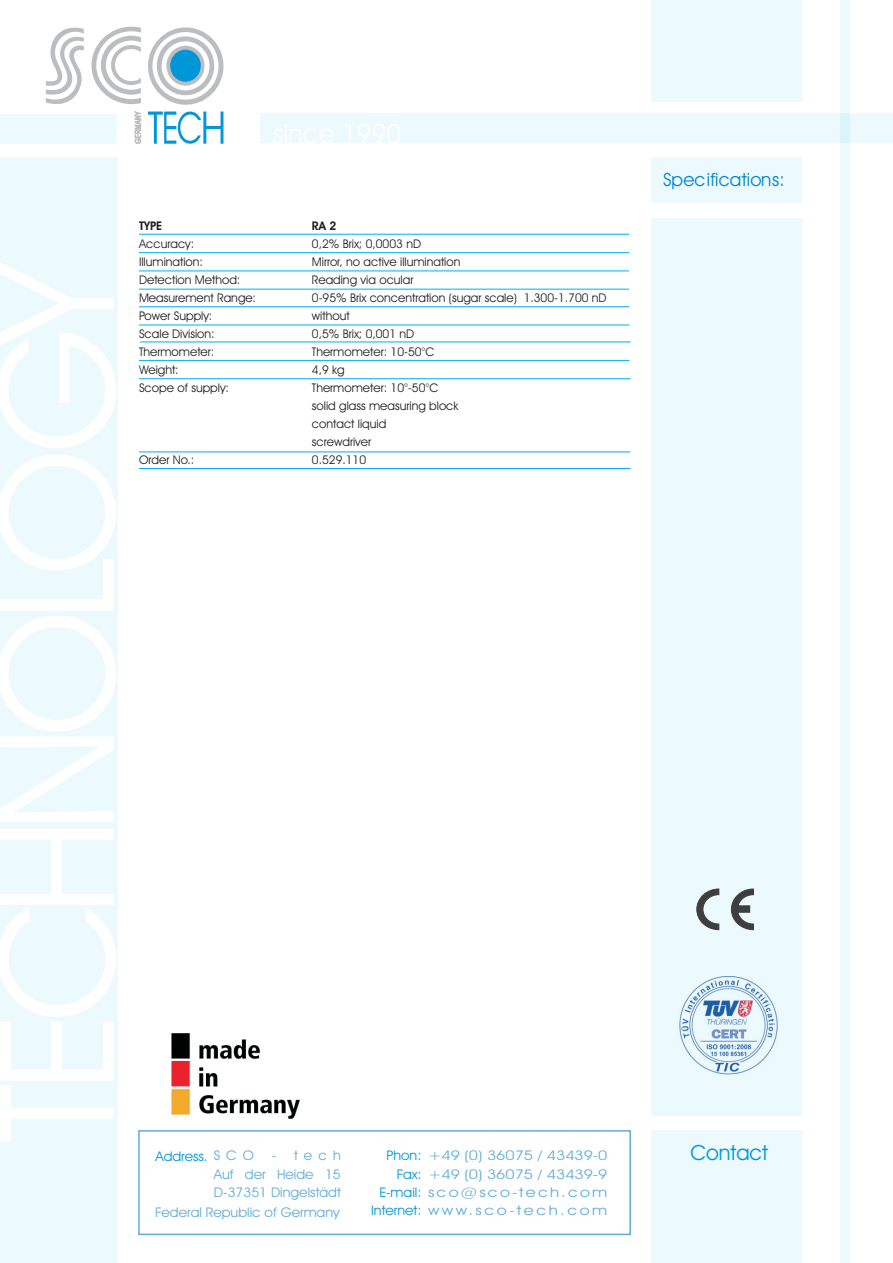
<style>
.page{position:relative;width:893px;height:1263px;background:#fff}
.page>*{position:absolute;margin:0;border:0;box-sizing:border-box;transform-origin:0 0}
.t1{font:21px "Avant Garde IT Cby BT";color:#0096d8}
.t2{font:18.3px "Avant Garde IT Cby BT";letter-spacing:.02em;color:#0087cc}
.t3{font:13.35px/18.5px "Avant Garde IT Cby BT";color:#62acd8;text-align:justify;scale:1.22 1}
.t4{font:13.35px/18.5px "Avant Garde IT Cby BT";color:#62acd8;text-align:justify;scale:1.04 1}
.t5{font:13.35px/18.3px "Avant Garde IT Cby BT";color:#0096d8;text-align:right;scale:1.05 1}
.t6{font:13.35px "Avant Garde IT Cby BT";color:#0096d8;scale:1.04 1}
.t7{font:12px/18px "Avant Garde IT Cby BT";color:#231f20}
.t8{font:700 12px "Avant Garde IT Cby BT";color:#231f20}
.s1{color:#62acd8}
</style>
<div class="page">
<div style="left:652px;top:218px;width:150px;height:897px;background:#ecf9fd"></div>
<div style="left:652px;top:157px;width:150px;height:46px;background:#ecf9fd"></div>
<div style="left:0;top:157px;width:117px;height:1105px;background:#ecf9fd"></div>
<div style="left:260px;top:114px;width:633px;height:29px;background:#ecf9fd"></div>
<div style="left:652px;top:0;width:150px;height:101px;background:#ecf9fd"></div>
<div style="left:840px;top:0;width:10px;height:1262px;background:#ecf9fd"></div>
<div style="left:0;top:114px;width:117px;height:30px;background:#ecf9fd"></div>
<div style="left:652px;top:1131px;width:150px;height:132px;background:#ecf9fd"></div>
<svg style="left:696px;top:889px;width:23px;height:41px"></svg>
<svg style="left:731px;top:889px;width:23px;height:41px"></svg>
<svg style="left:148px;top:27px;width:75px;height:78px"></svg>
<svg style="left:46px;top:27px;width:38px;height:77px"></svg>
<svg style="left:92px;top:27px;width:49px;height:77px"></svg>
<svg style="left:134px;top:111px;width:7px;height:33px"></svg>
<svg style="left:148px;top:112px;width:75px;height:32px"></svg>
<svg style="left:0;top:262px;width:116px;height:880px"></svg>
<img style="left:171px;top:1033px;width:128px;height:85px">
<hr style="left:139px;top:289px;width:490px;height:1px;background:#00aeef">
<hr style="left:139px;top:306px;width:490px;height:1px;background:#00aeef">
<hr style="left:139px;top:378px;width:491px;height:1px;background:#00aeef">
<hr style="left:139px;top:468px;width:491px;height:1px;background:#00aeef">
<hr style="left:139px;top:452px;width:491px;height:1px;background:#00aeef">
<hr style="left:139px;top:325px;width:490px;height:1px;background:#00aeef">
<hr style="left:139px;top:271px;width:490px;height:1px;background:#00aeef">
<hr style="left:140px;top:342px;width:491px;height:1px;background:#00aeef">
<hr style="left:139px;top:360px;width:490px;height:1px;background:#00aeef">
<hr style="left:139px;top:252px;width:490px;height:1px;background:#00aeef">
<hr style="left:139px;top:234px;width:490px;height:1px;background:#00aeef">
<div style="left:138px;top:1130px;width:493px;height:105px;border:2px solid #62acd8"></div>
<p class="t8" style="left:139px;top:220px;width:25px">TYPE</p>
<p class="t8" style="left:312px;top:220px;width:26px">RA 2</p>
<p class="t7" style="left:139px;top:235px;width:57px">Accuracy:</p>
<p class="t7" style="left:312px;top:235px;width:111px">0,2% Brix; 0,0003 nD</p>
<p class="t7" style="left:139px;top:253px;width:65px">Illumination:</p>
<p class="t7" style="left:312px;top:253px;width:150px">Mirror, no active illumination</p>
<p class="t7" style="left:139px;top:271px;width:103px">Detection Method:</p>
<p class="t7" style="left:312px;top:271px;width:103px">Reading via ocular</p>
<p class="t7" style="left:139px;top:289px;width:118px">Measurement Range:</p>
<p class="t7" style="left:312px;top:289px;width:296px">0-95% Brix concentration (sugar scale) 1.300-1.700 nD</p>
<p class="t7" style="left:139px;top:307px;width:75px">Power Supply:</p>
<p class="t7" style="left:312px;top:307px;width:39px">without</p>
<p class="t7" style="left:139px;top:325px;width:77px">Scale Division:</p>
<p class="t7" style="left:312px;top:325px;width:104px">0,5% Brix; 0,001 nD</p>
<p class="t7" style="left:139px;top:343px;width:77px">Thermometer:</p>
<p class="t7" style="left:312px;top:343px;width:124px">Thermometer: 10-50°C</p>
<p class="t7" style="left:139px;top:361px;width:41px">Weight:</p>
<p class="t7" style="left:312px;top:361px;width:34px">4,9 kg</p>
<p class="t7" style="left:139px;top:379px;width:91px">Scope of supply:</p>
<p class="t7" style="left:312px;top:379px;width:148px">Thermometer: 10°-50°C solid glass measuring block contact liquid<br>screwdriver</p>
<p class="t7" style="left:139px;top:451px;width:57px">Order No.:</p>
<p class="t7" style="left:312px;top:451px;width:56px">0.529.110</p>
<h2 class="t2" style="left:663px;top:172px;width:123px">Specifications:</h2>
<p class="t6" style="left:155px;top:1150px;width:96px">Address. <span class="s1">S C O</span></p>
<p class="t4" style="left:214px;top:1147px;width:124px;text-indent:58px">- tech Auf der Heide 15<br>D-37351 Dingelstädt</p>
<p class="t4" style="left:155px;top:1204px;width:179px">Federal Republic of Germany</p>
<p class="t5" style="left:386px;top:1147px;width:35px">Phon:</p>
<h1 class="t1" style="left:690px;top:1144px;width:79px">Contact</h1>
<p class="t5" style="left:371px;top:1166px;width:49px">Fax:<br>E-mail:<br>Internet:</p>
<p class="t3" style="left:428px;top:1147px;width:149px">+49 (0) 36075 / 43439-0 +49 (0) 36075 / 43439-9 sco@sco-tech.com www.sco-tech.com</p>
</div>
